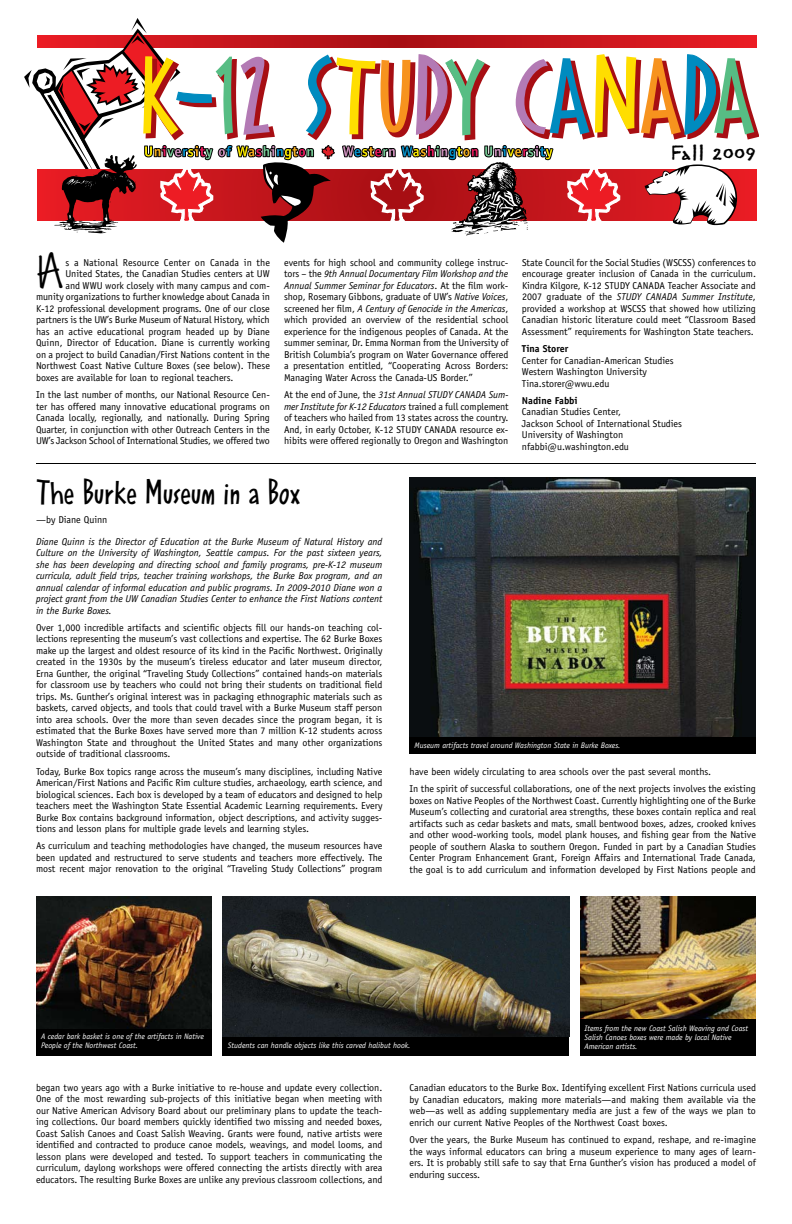
<style>
.page{position:relative;width:792px;height:1224px;background:#fff}
.page>*{position:absolute;margin:0;border:0;box-sizing:border-box;transform-origin:0 0}
.t1{font:48px "Bruno";color:#000}
.t2{font:500 36px "Smile ICG";color:#000}
.t3{font:22px "Regular Joe";color:#000}
.t4{font:10px/11.5px "Officina Sans";color:#000;text-align:justify}
.t5{font:italic 10px/11.5px "Officina Sans";color:#000;text-align:justify}
.t6{font:700 10px "Officina Sans";color:#000}
.t7{font:italic 8px/9px "Officina Sans";color:#fff}
.s1{font-style:italic}
</style>
<div class="page">
<svg style="left:24px;top:18px;width:735px;height:225px"></svg>
<hr style="left:36px;top:463px;width:720px;height:1px;background:#000">
<div style="left:36px;top:909px;width:176px;height:146px;background:#000"></div>
<img style="left:36px;top:896px;width:176px;height:132px">
<div style="left:410px;top:561px;width:346px;height:193px;background:#000"></div>
<img style="left:410px;top:477px;width:346px;height:260px">
<div style="left:580px;top:909px;width:176px;height:146px;background:#000"></div>
<img style="left:580px;top:896px;width:176px;height:123px">
<div style="left:223px;top:1017px;width:346px;height:38px;background:#000"></div>
<img style="left:223px;top:896px;width:346px;height:141px">
<h3 class="t3" style="left:670px;top:139px;width:87px">Fall 2009</h3>
<h1 class="t1" style="left:36px;top:243px;width:28px">A</h1>
<p class="t4" style="left:66px;top:257px;width:206px">s a National Resource Center on Canada in the</p>
<p class="t4" style="left:66px;top:268px;width:206px">United States, the Canadian Studies centers at UW</p>
<p class="t4" style="left:66px;top:280px;width:206px">and WWU work closely with many campus and com-</p>
<p class="t4" style="left:36px;top:291px;width:235px">munity organizations to further knowledge about Canada in</p>
<p class="t4" style="left:36px;top:303px;width:235px">K-12 professional development programs. One of our close</p>
<p class="t4" style="left:36px;top:314px;width:235px">partners is the UW’s Burke Museum of Natural History, which</p>
<p class="t4" style="left:36px;top:326px;width:235px">has an active educational program headed up by Diane</p>
<p class="t4" style="left:36px;top:337px;width:235px">Quinn, Director of Education. Diane is currently working</p>
<p class="t4" style="left:36px;top:349px;width:235px">on a project to build Canadian/First Nations content in the</p>
<p class="t4" style="left:36px;top:360px;width:235px">Northwest Coast Native Culture Boxes (see below). These</p>
<p class="t4" style="left:36px;top:372px;width:199px">boxes are available for loan to regional teachers.</p>
<p class="t4" style="left:36px;top:389px;width:235px">In the last number of months, our National Resource Cen&shy;ter has offered many innovative educational programs on Canada locally, regionally, and nationally. During Spring Quarter, in conjunction with other Outreach Centers in the UW’s Jackson School of International Studies, we offered two</p>
<p class="t4" style="left:284px;top:257px;width:226px">events for high school and community college instruc&shy;tors – the <span class="s1">9th Annual Documentary Film Workshop and the Annual Summer Seminar for Educators</span>. At the film work&shy;shop, Rosemary Gibbons, graduate of UW’s <span class="s1">Native Voices</span>, screened her film, <span class="s1">A Century of Genocide in the Americas</span>, which provided an overview of the residential school experience for the indigenous peoples of Canada. At the summer seminar, Dr. Emma Norman from the University of British Columbia’s program on Water Governance offered a presentation entitled, “Cooperating Across Borders:<br>Managing Water Across the Canada-US Border.”</p>
<p class="t4" style="left:284px;top:389px;width:226px">At the end of June, the <span class="s1">31st Annual STUDY CANADA Sum&shy;mer Institute for K-12 Educators</span> trained a full complement of teachers who hailed from 13 states across the country.<br>And, in early October, K-12 STUDY CANADA resource ex&shy;hibits were offered regionally to Oregon and Washington</p>
<p class="t4" style="left:522px;top:257px;width:236px">State Council for the Social Studies (WSCSS) conferences to encourage greater inclusion of Canada in the curriculum.<br>Kindra Kilgore, K-12 STUDY CANADA Teacher Associate and 2007 graduate of the <span class="s1">STUDY CANADA Summer Institute</span>, provided a workshop at WSCSS that showed how utilizing Canadian historic literature could meet “Classroom Based Assessment” requirements for Washington State teachers.</p>
<p class="t6" style="left:522px;top:342px;width:48px">Tina Storer</p>
<p class="t4" style="left:522px;top:354px;width:153px;text-align:left">Center for Canadian-American Studies<br>Western Washington University<br>Tina.storer@wwu.edu</p>
<p class="t6" style="left:522px;top:394px;width:57px">Nadine Fabbi</p>
<p class="t4" style="left:522px;top:406px;width:162px;text-align:left">Canadian Studies Center,<br>Jackson School of International Studies<br>University of Washington nfabbi@u.washington.edu</p>
<h2 class="t2" style="left:36px;top:469px;width:266px">The Burke Museum in a Box</h2>
<p class="t4" style="left:36px;top:514px;width:73px">—by Diane Quinn</p>
<p class="t5" style="left:36px;top:535px;width:348px">Diane Quinn is the Director of Education at the Burke Museum of Natural History and Culture on the University of Washington, Seattle campus. For the past sixteen years, she has been developing and directing school and family programs, pre-K-12 museum curricula, adult field trips, teacher training workshops, the Burke Box program, and an annual calendar of informal education and public programs. In 2009-2010 Diane won a project grant from the UW Canadian Studies Center to enhance the First Nations content in the Burke Boxes.</p>
<p class="t4" style="left:36px;top:622px;width:348px">Over 1,000 incredible artifacts and scientific objects fill our hands-on teaching col&shy;lections representing the museum’s vast collections and expertise. The 62 Burke Boxes make up the largest and oldest resource of its kind in the Pacific Northwest. Originally created in the 1930s by the museum’s tireless educator and later museum director, Erna Gunther, the original “Traveling Study Collections” contained hands-on materials for classroom use by teachers who could not bring their students on traditional field trips. Ms. Gunther’s original interest was in packaging ethnographic materials such as baskets, carved objects, and tools that could travel with a Burke Museum staff person into area schools. Over the more than seven decades since the program began, it is estimated that the Burke Boxes have served more than 7 million K-12 students across Washington State and throughout the United States and many other organizations outside of traditional classrooms.</p>
<p class="t4" style="left:36px;top:765px;width:348px">Today, Burke Box topics range across the museum’s many disciplines, including Native American/First Nations and Pacific Rim culture studies, archaeology, earth science, and biological sciences. Each box is developed by a team of educators and designed to help teachers meet the Washington State Essential Academic Learning requirements. Every Burke Box contains background information, object descriptions, and activity sugges&shy;tions and lesson plans for multiple grade levels and learning styles.</p>
<p class="t4" style="left:36px;top:840px;width:348px">As curriculum and teaching methodologies have changed, the museum resources have been updated and restructured to serve students and teachers more effectively. The most recent major renovation to the original “Traveling Study Collections” program</p>
<p class="t7" style="left:415px;top:740px;width:208px">Museum artifacts travel around Washington State in Burke Boxes.</p>
<p class="t4" style="left:410px;top:763px;width:348px;line-height:17.3px">have been widely circulating to area schools over the past several months.<br>In the spirit of successful collaborations, one of the next projects involves the existing</p>
<p class="t4" style="left:410px;top:795px;width:348px">boxes on Native Peoples of the Northwest Coast. Currently highlighting one of the Burke Museum’s collecting and curatorial area strengths, these boxes contain replica and real artifacts such as cedar baskets and mats, small bentwood boxes, adzes, crooked knives and other wood-working tools, model plank houses, and fishing gear from the Native people of southern Alaska to southern Oregon. Funded in part by a Canadian Studies Center Program Enhancement Grant, Foreign Affairs and International Trade Canada, the goal is to add curriculum and information developed by First Nations people and</p>
<p class="t7" style="left:41px;top:1032px;width:164px">A cedar bark basket is one of the artifacts in Native<br>People of the Northwest Coast.</p>
<p class="t7" style="left:584px;top:1024px;width:165px">Items from the new Coast Salish Weaving and Coast<br>Salish Canoes boxes were made by local Native</p>
<p class="t7" style="left:228px;top:1041px;width:184px">Students can handle objects like this carved halibut hook.</p>
<p class="t7" style="left:584px;top:1042px;width:55px">American artists.</p>
<p class="t4" style="left:36px;top:1082px;width:348px">began two years ago with a Burke initiative to re-house and update every collection.<br>One of the most rewarding sub-projects of this initiative began when meeting with our Native American Advisory Board about our preliminary plans to update the teach&shy;ing collections. Our board members quickly identified two missing and needed boxes, Coast Salish Canoes and Coast Salish Weaving. Grants were found, native artists were identified and contracted to produce canoe models, weavings, and model looms, and lesson plans were developed and tested. To support teachers in communicating the curriculum, daylong workshops were offered connecting the artists directly with area educators. The resulting Burke Boxes are unlike any previous classroom collections, and</p>
<p class="t4" style="left:410px;top:1082px;width:348px">Canadian educators to the Burke Box. Identifying excellent First Nations curricula used by Canadian educators, making more materials—and making them available via the web—as well as adding supplementary media are just a few of the ways we plan to enrich our current Native Peoples of the Northwest Coast boxes.</p>
<p class="t4" style="left:410px;top:1134px;width:348px">Over the years, the Burke Museum has continued to expand, reshape, and re-imagine the ways informal educators can bring a museum experience to many ages of learn&shy;ers. It is probably still safe to say that Erna Gunther’s vision has produced a model of enduring success.</p>
</div>
